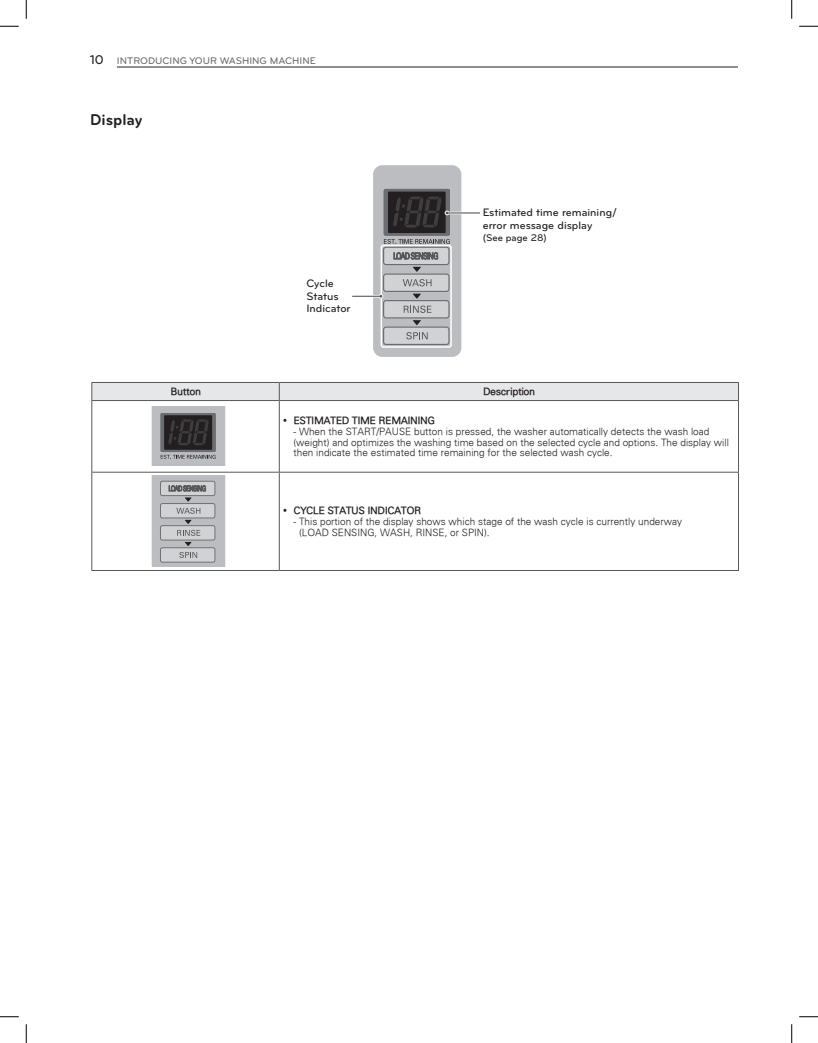
<style>
.page{position:relative;width:818px;height:1043px;background:#fff}
.page>*{position:absolute;margin:0;border:0;box-sizing:border-box;transform-origin:0 0}
.t1{font:700 16.25px "Bryant LG";color:#231f20}
.t2{font:500 11.25px/12.5px "Bryant LG";color:#231f20}
.t3{font:300 10px/10.6px "Univers";color:#231f20}
.t4{font:300 10px "Univers";color:#231f20}
.t5{font:500 10px "Bryant LG";color:#6c6d70}
.t6{font:500 10px "Bryant LG";color:#231f20}
.s1{font-size:13.12px;color:#231f20}
</style>
<div class="page">
<hr style="left:117px;top:67px;width:621px;height:1px;background:#231f20">
<div style="left:91px;top:382px;width:648px;height:18px;background:#e6e7e9"></div>
<hr style="left:91px;top:400px;width:188px;height:1px;background:#57585a">
<hr style="left:91px;top:401px;width:1px;height:71px;background:#57585a">
<hr style="left:279px;top:400px;width:459px;height:1px;background:#57585a">
<hr style="left:279px;top:401px;width:1px;height:71px;background:#57585a">
<hr style="left:738px;top:401px;width:1px;height:71px;background:#57585a">
<hr style="left:91px;top:472px;width:188px;height:1px;background:#57585a">
<hr style="left:91px;top:472px;width:1px;height:98px;background:#57585a">
<hr style="left:279px;top:472px;width:459px;height:1px;background:#57585a">
<hr style="left:279px;top:472px;width:1px;height:98px;background:#57585a">
<hr style="left:738px;top:472px;width:1px;height:98px;background:#57585a">
<hr style="left:91px;top:570px;width:188px;height:1px;background:#57585a">
<hr style="left:279px;top:570px;width:459px;height:1px;background:#57585a">
<div style="left:373px;top:165px;width:88px;height:192px;background:#bcbdc0;border-radius:9px"></div>
<svg style="left:383px;top:300px;width:66px;height:18px"></svg>
<svg style="left:383px;top:326px;width:66px;height:19px"></svg>
<svg style="left:383px;top:273px;width:66px;height:19px"></svg>
<svg style="left:383px;top:247px;width:66px;height:18px"></svg>
<div style="left:383px;top:189px;width:67px;height:47px;background:#6c6d70;border-radius:2px"></div>
<div style="left:388px;top:191px;width:57px;height:42px;background:#231f20"></div>
<div style="left:384px;top:301px;width:64px;height:16px;background:#d1d2d4;border-radius:2px"></div>
<div style="left:384px;top:328px;width:64px;height:16px;background:#d1d2d4;border-radius:2px"></div>
<div style="left:384px;top:275px;width:64px;height:16px;background:#d1d2d4;border-radius:2px"></div>
<div style="left:384px;top:248px;width:64px;height:16px;background:#d1d2d4;border-radius:2px"></div>
<svg style="left:393px;top:252px;width:45px;height:7px"></svg>
<svg style="left:402px;top:279px;width:29px;height:7px"></svg>
<svg style="left:403px;top:305px;width:28px;height:8px"></svg>
<svg style="left:406px;top:332px;width:21px;height:7px"></svg>
<svg style="left:384px;top:239px;width:65px;height:5px"></svg>
<svg style="left:413px;top:294px;width:8px;height:5px"></svg>
<svg style="left:413px;top:267px;width:8px;height:5px"></svg>
<svg style="left:413px;top:320px;width:8px;height:5px"></svg>
<div style="left:380px;top:245px;width:72px;height:103px;border:1px solid #fff;border-radius:2px"></div>
<svg style="left:352px;top:294px;width:31px;height:5px"></svg>
<hr style="left:447px;top:212px;width:32px;height:2px;background:#fff">
<hr style="left:447px;top:212px;width:32px;height:1px;background:#57585a">
<svg style="left:393px;top:196px;width:56px;height:31px"></svg>
<svg style="left:152px;top:406px;width:73px;height:60px"></svg>
<svg style="left:152px;top:476px;width:73px;height:90px"></svg>
<svg style="left:0;top:25px;width:19px;height:2px"></svg>
<svg style="left:799px;top:25px;width:19px;height:2px"></svg>
<svg style="left:0;top:1016px;width:19px;height:1px"></svg>
<svg style="left:799px;top:1016px;width:19px;height:1px"></svg>
<svg style="left:25px;top:0;width:2px;height:19px"></svg>
<svg style="left:25px;top:1024px;width:2px;height:18px"></svg>
<svg style="left:791px;top:0;width:1px;height:19px"></svg>
<svg style="left:791px;top:1024px;width:1px;height:18px"></svg>
<p class="t5" style="left:90px;top:54px;width:38px"><span class="s1">10</span> Introducing</p>
<p class="t5" style="left:189px;top:54px;width:8px">your</p>
<p class="t5" style="left:220px;top:54px;width:8px">washing</p>
<p class="t5" style="left:270px;top:54px;width:8px">machine</p>
<h1 class="t1" style="left:90px;top:109px;width:54px">Display</h1>
<p class="t2" style="left:306px;top:277px;width:46px">Cycle<br>Status<br>Indicator</p>
<p class="t2" style="left:482px;top:206px;width:136px">Estimated time remaining/ error message display</p>
<p class="t6" style="left:482px;top:231px;width:66px">(See page 28)</p>
<p class="t4" style="left:170px;top:385px;width:32px">Button</p>
<p class="t4" style="left:483px;top:385px;width:53px">Description</p>
<p class="t4" style="left:293px;top:414px;width:143px">ESTIMATED TIME REMAINING</p>
<p class="t3" style="left:293px;top:426px;width:437px">- When the START/PAUSE button is pressed, the washer automatically detects the wash load (weight) and optimizes the washing time based on the selected cycle and options. The display will then indicate the estimated time remaining for the selected wash cycle.</p>
<p class="t4" style="left:293px;top:504px;width:129px">CYCLE STATUS INDICATOR</p>
<p class="t3" style="left:299px;top:516px;width:384px;text-indent:-6px">- This portion of the display shows which stage of the wash cycle is currently underway (LOAD SENSING, WASH, RINSE, or SPIN).</p>
</div>
